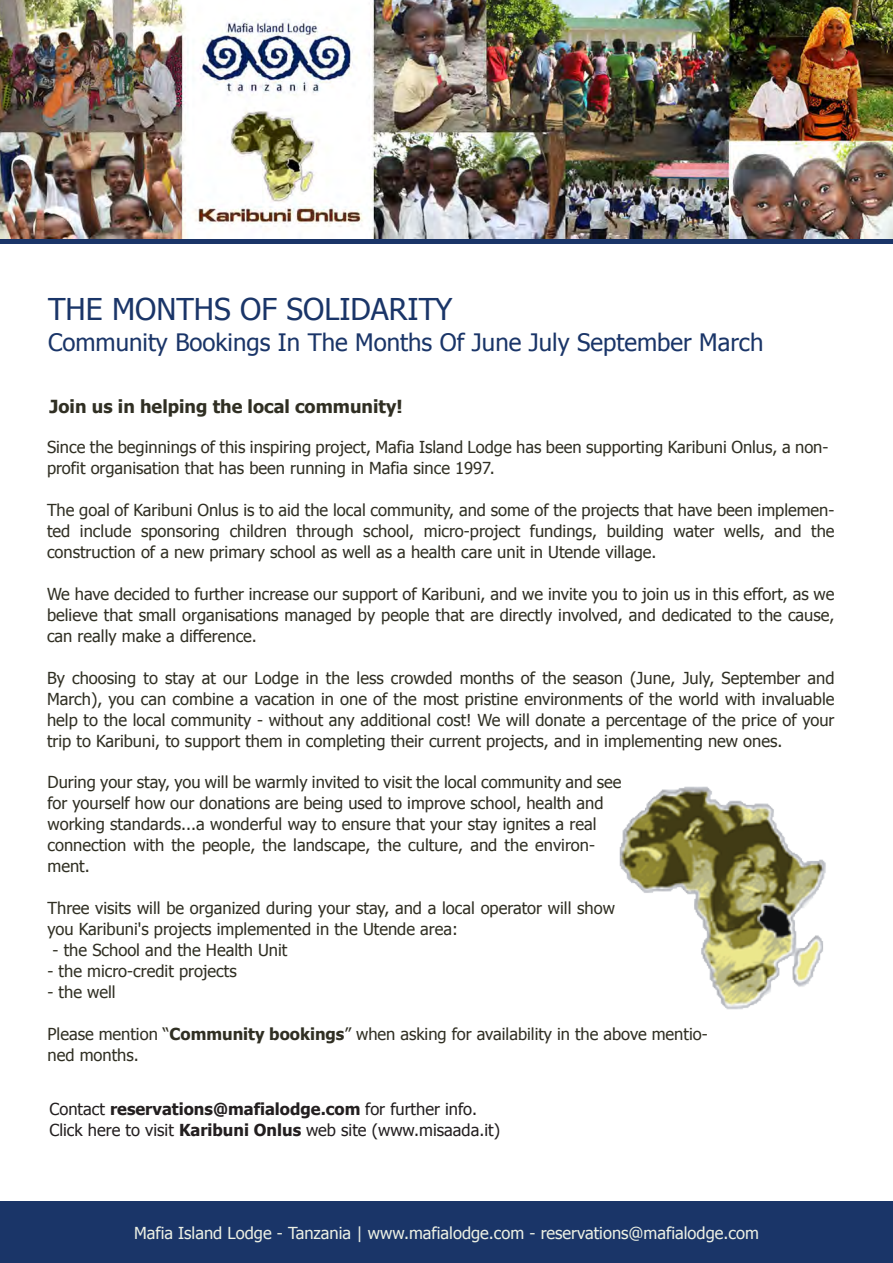
<style>
.page{position:relative;width:893px;height:1263px;background:#fff}
.page>*{position:absolute;margin:0;border:0;box-sizing:border-box;transform-origin:0 0}
.t1{font:30px "Tahoma";color:#1a3568}
.t2{font:24px "Tahoma";color:#1a3568}
.t3{font:700 18px "Tahoma";color:#302f23}
.t4{font:16.5px/21px "Tahoma";color:#302f23}
.t5{font:16.5px/21px "Tahoma";color:#231f20}
.t6{font:16.5px "Tahoma";color:#ecf0e4}
.s1{font-weight:700}
</style>
<div class="page">
<div style="left:0;top:1201px;width:893px;height:62px;background:#1a3568"></div>
<div style="left:0;top:233px;width:893px;height:11px;background:#1a3568"></div>
<img style="left:619px;top:786px;width:207px;height:224px">
<img style="left:0;top:0;width:893px;height:239px">
<h1 class="t1" style="left:48px;top:288px;width:406px">THE MONTHS OF SOLIDARITY</h1>
<h2 class="t2" style="left:48px;top:326px;width:717px">Community Bookings In The Months Of June July September March</h2>
<p class="t3" style="left:50px;top:393px;width:355px">Join us in helping the local community!</p>
<p class="t4" style="left:47px;top:436px;width:783px">Since the beginnings of this inspiring project, Mafia Island Lodge has been supporting Karibuni Onlus, a non&shy;profit organisation that has been running in Mafia since 1997.</p>
<p class="t4" style="left:47px;top:499px;width:789px;text-align:justify">The goal of Karibuni Onlus is to aid the local community, and some of the projects that have been implemen&shy;ted include sponsoring children through school, micro-project fundings, building water wells, and the construction of a new primary school as well as a health care unit in Utende village.</p>
<p class="t4" style="left:47px;top:583px;width:789px;text-align:justify">We have decided to further increase our support of Karibuni, and we invite you to join us in this effort, as we believe that small organisations managed by people that are directly involved, and dedicated to the cause, can really make a difference.</p>
<p class="t4" style="left:47px;top:667px;width:789px;text-align:justify">By choosing to stay at our Lodge in the less crowded months of the season (June, July, September and March), you can combine a vacation in one of the most pristine environments of the world with invaluable help to the local community - without any additional cost! We will donate a percentage of the price of your trip to Karibuni, to support them in completing their current projects, and in implementing new ones.</p>
<p class="t4" style="left:47px;top:771px;width:576px">During your stay, you will be warmly invited to visit the local community and see for yourself how our donations are being used to improve school, health and working standards...a wonderful way to ensure that your stay ignites a real connection with the people, the landscape, the culture, and the environ&shy;ment.</p>
<p class="t4" style="left:47px;top:897px;width:569px">Three visits will be organized during your stay, and a local operator will show you Karibuni's projects implemented in the Utende area:</p>
<p class="t4" style="left:53px;top:939px;width:236px">- the School and the Health Unit</p>
<p class="t4" style="left:47px;top:960px;width:191px">- the micro-credit projects</p>
<p class="t4" style="left:47px;top:981px;width:70px">- the well</p>
<p class="t4" style="left:47px;top:1023px;width:662px">Please mention “<span class="s1">Community bookings</span>” when asking for availability in the above mentio&shy;ned months.</p>
<p class="t5" style="left:50px;top:1097px;width:452px">Contact <span class="s1">reservations@mafialodge.com</span> for further info.<br>Click here to visit <span class="s1">Karibuni Onlus</span> web site (www.misaada.it)</p>
<p class="t6" style="left:134px;top:1221px;width:626px">Mafia Island Lodge - Tanzania | www.mafialodge.com - reservations@mafialodge.com</p>
</div>
